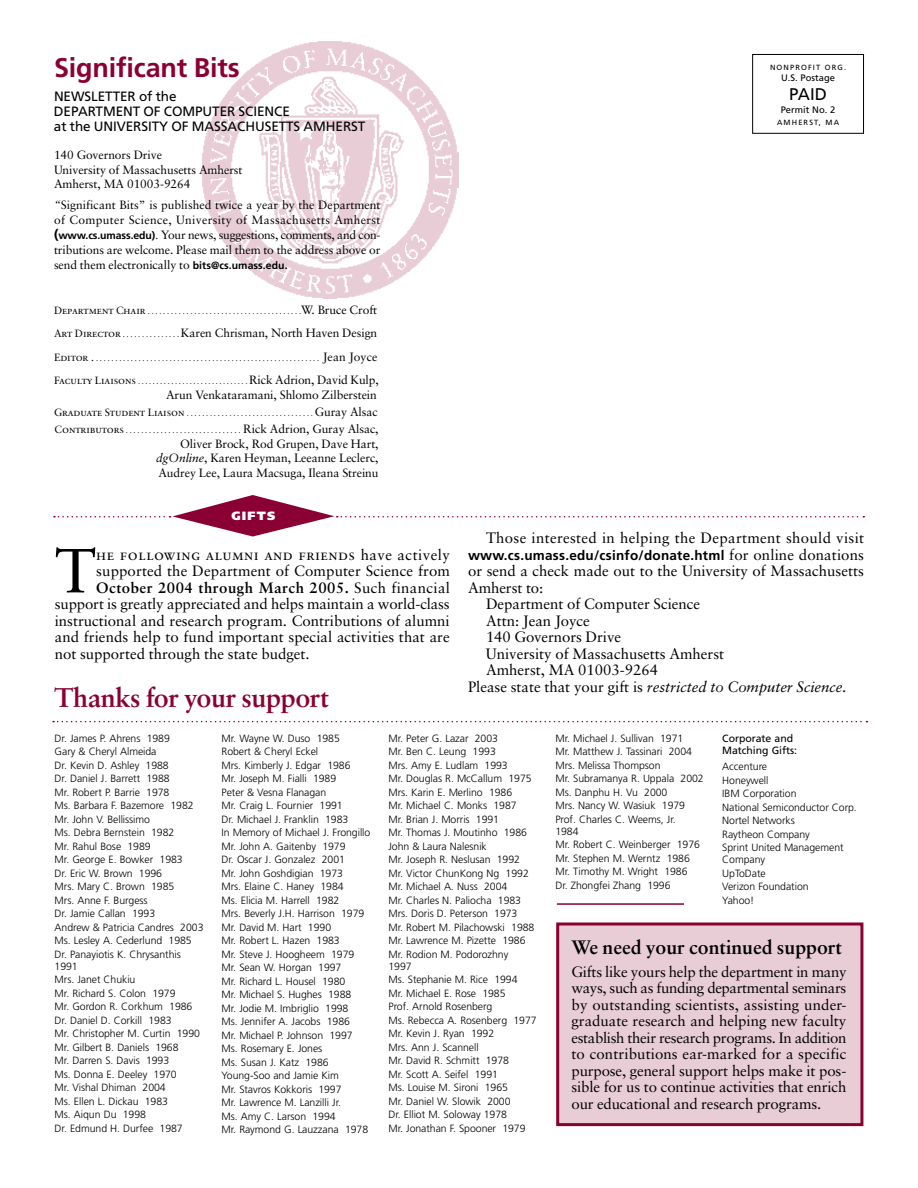
<style>
.page{position:relative;width:918px;height:1188px;background:#fff}
.page>*{position:absolute;margin:0;border:0;box-sizing:border-box;transform-origin:0 0}
.t1{font:62.25px "Sabon";color:#000}
.t2{font:27px "Sabon Bold Os F";letter-spacing:-.015em;color:#8a0032}
.t3{font:700 27px "Frutiger";letter-spacing:-.005em;color:#8a0032}
.t4{font:700 19.5px "Sabon";color:#000}
.t5{font:16.8px "Frutiger";color:#000}
.t6{font:15px/16.5px "Sabon";color:#000;text-align:justify}
.t7{font:italic 15px "Sabon";letter-spacing:-.005em;color:#000}
.t8{font:15px "Sabon";letter-spacing:.02em;color:#000}
.t9{font:700 15px "Sabon";letter-spacing:.035em;color:#000}
.t10{font:15px "Sabon Roman SC";letter-spacing:.03em;color:#000}
.t11{font:13.5px/15px "Frutiger";letter-spacing:-.005em;color:#000}
.t12{font:700 13.5px "Frutiger";letter-spacing:.02em;color:#000}
.t13{font:12px/14.4px "Sabon";letter-spacing:-.005em;color:#000;text-align:justify}
.t14{font:900 12px "Frutiger";letter-spacing:.1em;color:#fff}
.t15{font:300 10.5px/13.5px "Frutiger";letter-spacing:-.005em;color:#000}
.t16{font:10.5px/12px "Frutiger";letter-spacing:-.005em;color:#000}
.t17{font:9.3px "Frutiger";color:#000}
.t18{font:7.5px "Sabon";color:#000}
.t19{font:7.5px "Frutiger";letter-spacing:.15em;color:#000}
.s1{font-family:"Sabon Italic Os F"}
.s2{font-family:"Frutiger";font-weight:700;font-size:13.5px}
.s3{font-family:"Frutiger";font-weight:700;font-size:10.5px}
.s4{font-size:10.5px}
.s5{font-family:"Sabon Roman SC";font-size:10.5px}
.s6{font-size:12px}
.s7{font-size:7.5px}
.s8{font-style:italic}
.s9{font-family:"Sabon"}
.s10{font-weight:400}
.s11{font-family:"Sabon";font-weight:400;font-size:15px}
.s12{font-style:normal}
</style>
<div class="page">
<div style="left:558px;top:924px;width:304px;height:201px;background:#e8ccd6"></div>
<div style="left:556px;top:922px;width:307px;height:204px;border:3px solid #8a0032"></div>
<img style="left:201px;top:41px;width:258px;height:258px">
<div style="left:752px;top:54px;width:112px;height:80px;border:1px solid #000"></div>
<hr style="left:557px;top:903px;width:127px;height:2px;background:#8a0032">
<svg style="left:53px;top:721px;width:814px;height:1px"></svg>
<svg style="left:54px;top:495px;width:810px;height:42px"></svg>
<h2 class="t3" style="left:54px;top:52px;width:187px">Significant Bits</h2>
<p class="t11" style="left:54px;top:89px;width:313px">NEWSLETTER of the<br>DEPARTMENT OF COMPUTER SCIENCE<br>at the UNIVERSITY OF MASSACHUSETTS AMHERST</p>
<p class="t13" style="left:54px;top:148px;width:190px;text-align:left">140 Governors Drive<br>University of Massachusetts Amherst<br>Amherst, MA 01003-9264</p>
<p class="t13" style="left:54px;top:197px;width:328px;line-height:15px"><span class="s1">“</span>Significant Bits” is published twice a year by the Department of Computer Science, University of Massachusetts Amherst <span class="s2">(</span><span class="s3">www.cs.umass.edu)</span><span class="s4">.</span> Your news, suggestions, comments, and con&shy;tributions are welcome. Please mail them to the address above or send them electronically to <span class="s3">bits@cs.umass.edu.</span></p>
<p class="t18" style="left:54px;top:307px;width:325px"><span class="s5">Department Chair</span> . . . . . . . . . . . . . . . . . . . . . . . . . . . . . . . . . . . . . . . .<span class="s6">W. Bruce Croft</span></p>
<p class="t13" style="left:54px;top:326px;width:325px"><span class="s5">Art Director</span> <span class="s7">. . . . . . . . . . . . . . .</span> Karen Chrisman, North Haven Design</p>
<p class="t18" style="left:54px;top:354px;width:325px"><span class="s5">Editor .</span> . . . . . . . . . . . . . . . . . . . . . . . . . . . . . . . . . . . . . . . . . . . . . . . . . . . . . . . . . . <span class="s6">Jean Joyce</span></p>
<p class="t18" style="left:54px;top:377px;width:326px"><span class="s5">Faculty Liaisons</span> . . . . . . . . . . . . . . . . . . . . . . . . . . . . . . <span class="s6">Rick Adrion, David Kulp,</span></p>
<p class="t13" style="left:166px;top:387px;width:212px">Arun Venkataramani, Shlomo Zilberstein</p>
<p class="t18" style="left:54px;top:409px;width:325px"><span class="s5">Graduate Student Liaison</span> . . . . . . . . . . . . . . . . . . . . . . . . . . . . . . . . . <span class="s6">Guray Alsac</span></p>
<p class="t18" style="left:55px;top:426px;width:326px"><span class="s5">Contributors</span> . . . . . . . . . . . . . . . . . . . . . . . . . . . . . . <span class="s6">Rick Adrion, Guray Alsac,</span></p>
<p class="t13" style="left:156px;top:436px;width:224px;text-indent:24px">Oliver Brock, Rod Grupen, Dave Hart, <span class="s8">dgOnline</span>, Karen Heyman, Leeanne Leclerc, Audrey Lee, Laura Macsuga, Ileana Streinu</p>
<p class="t14" style="left:231px;top:509px;width:45px">GIFTS</p>
<h1 class="t1" style="left:55px;top:534px;width:43px">T</h1>
<h3 class="t10" style="left:96px;top:545px;width:355px">he following alumni and friends <span class="s9">have actively</span></h3>
<h3 class="t6" style="left:96px;top:562px;width:355px">supported the Department of Computer Science from</h3>
<h3 class="t9" style="left:96px;top:578px;width:355px">October 2004 through March 2005. <span class="s10">Such financial</span></h3>
<h3 class="t6" style="left:55px;top:595px;width:397px">support is greatly appreciated and helps maintain a world-class</h3>
<h3 class="t6" style="left:55px;top:612px;width:396px">instructional and research program. Contributions of alumni</h3>
<h3 class="t6" style="left:55px;top:628px;width:396px">and friends help to fund important special activities that are</h3>
<h3 class="t6" style="left:55px;top:645px;width:256px">not supported through the state budget.</h3>
<h2 class="t2" style="left:54px;top:681px;width:277px">Thanks for your support</h2>
<p class="t19" style="left:770px;top:63px;width:78px">NONPROFIT ORG.</p>
<p class="t17" style="left:781px;top:72px;width:55px">U.S. Postage</p>
<h3 class="t5" style="left:789px;top:85px;width:39px">PAID</h3>
<p class="t17" style="left:781px;top:105px;width:56px">Permit No. 2</p>
<p class="t19" style="left:777px;top:118px;width:64px">AMHERST, MA</p>
<h3 class="t8" style="left:486px;top:529px;width:380px">Those interested in helping the Department should visit</h3>
<p class="t12" style="left:468px;top:547px;width:398px">www.cs.umass.edu/csinfo/donate.html <span class="s11">for online donations</span></p>
<h3 class="t6" style="left:468px;top:562px;width:397px">or send a check made out to the University of Massachusetts</h3>
<h3 class="t6" style="left:468px;top:579px;width:77px">Amherst to:</h3>
<h3 class="t6" style="left:486px;top:595px;width:216px">Department of Computer Science</h3>
<h3 class="t6" style="left:486px;top:612px;width:105px">Attn: Jean Joyce</h3>
<h3 class="t6" style="left:486px;top:628px;width:137px">140 Governors Drive</h3>
<h3 class="t6" style="left:486px;top:645px;width:240px">University of Massachusetts Amherst</h3>
<h3 class="t6" style="left:486px;top:661px;width:174px">Amherst, MA 01003-9264</h3>
<h3 class="t7" style="left:468px;top:678px;width:380px"><span class="s12">Please state that your gift is</span> restricted to Computer Science.</h3>
<p class="t15" style="left:55px;top:732px;width:150px">Dr. James P. Ahrens 1989<br>Gary &amp; Cheryl Almeida<br>Dr. Kevin D. Ashley 1988<br>Dr. Daniel J. Barrett 1988<br>Mr. Robert P. Barrie 1978<br>Ms. Barbara F. Bazemore 1982<br>Mr. John V. Bellissimo<br>Ms. Debra Bernstein 1982<br>Mr. Rahul Bose 1989<br>Mr. George E. Bowker 1983<br>Dr. Eric W. Brown 1996<br>Mrs. Mary C. Brown 1985<br>Mrs. Anne F. Burgess<br>Dr. Jamie Callan 1993<br>Andrew &amp; Patricia Candres 2003<br>Ms. Lesley A. Cederlund 1985<br>Dr. Panayiotis K. Chrysanthis</p>
<p class="t15" style="left:55px;top:960px;width:147px">1991<br>Mrs. Janet Chukiu<br>Mr. Richard S. Colon 1979<br>Mr. Gordon R. Corkhum 1986<br>Dr. Daniel D. Corkill 1983<br>Mr. Christopher M. Curtin 1990<br>Mr. Gilbert B. Daniels 1968<br>Mr. Darren S. Davis 1993<br>Ms. Donna E. Deeley 1970<br>Mr. Vishal Dhiman 2004<br>Ms. Ellen L. Dickau 1983<br>Ms. Aiqun Du 1998<br>Dr. Edmund H. Durfee 1987</p>
<p class="t15" style="left:222px;top:732px;width:150px">Mr. Wayne W. Duso 1985<br>Robert &amp; Cheryl Eckel<br>Mrs. Kimberly J. Edgar 1986<br>Mr. Joseph M. Fialli 1989<br>Peter &amp; Vesna Flanagan<br>Mr. Craig L. Fournier 1991<br>Dr. Michael J. Franklin 1983<br>In Memory of Michael J. Frongillo<br>Mr. John A. Gaitenby 1979<br>Dr. Oscar J. Gonzalez 2001<br>Mr. John Goshdigian 1973<br>Mrs. Elaine C. Haney 1984<br>Ms. Elicia M. Harrell 1982<br>Mrs. Beverly J.H. Harrison 1979<br>Mr. David M. Hart 1990<br>Mr. Robert L. Hazen 1983<br>Mr. Steve J. Hoogheem 1979<br>Mr. Sean W. Horgan 1997<br>Mr. Richard L. Housel 1980<br>Mr. Michael S. Hughes 1988<br>Mr. Jodie M. Imbriglio 1998<br>Ms. Jennifer A. Jacobs 1986<br>Mr. Michael P. Johnson 1997<br>Ms. Rosemary E. Jones<br>Ms. Susan J. Katz 1986<br>Young-Soo and Jamie Kim<br>Mr. Stavros Kokkoris 1997<br>Mr. Lawrence M. Lanzilli Jr.<br>Ms. Amy C. Larson 1994<br>Mr. Raymond G. Lauzzana 1978</p>
<p class="t15" style="left:388px;top:732px;width:147px">Mr. Peter G. Lazar 2003<br>Mr. Ben C. Leung 1993<br>Mrs. Amy E. Ludlam 1993<br>Mr. Douglas R. McCallum 1975<br>Mrs. Karin E. Merlino 1986<br>Mr. Michael C. Monks 1987<br>Mr. Brian J. Morris 1991<br>Mr. Thomas J. Moutinho 1986<br>John &amp; Laura Nalesnik<br>Mr. Joseph R. Neslusan 1992<br>Mr. Victor ChunKong Ng 1992<br>Mr. Michael A. Nuss 2004<br>Mr. Charles N. Paliocha 1983<br>Mrs. Doris D. Peterson 1973<br>Mr. Robert M. Pilachowski 1988<br>Mr. Lawrence M. Pizette 1986<br>Mr. Rodion M. Podorozhny</p>
<p class="t15" style="left:388px;top:960px;width:150px">1997<br>Ms. Stephanie M. Rice 1994<br>Mr. Michael E. Rose 1985<br>Prof. Arnold Rosenberg<br>Ms. Rebecca A. Rosenberg 1977<br>Mr. Kevin J. Ryan 1992<br>Mrs. Ann J. Scannell<br>Mr. David R. Schmitt 1978<br>Mr. Scott A. Seifel 1991<br>Ms. Louise M. Sironi 1965<br>Mr. Daniel W. Slowik 2000<br>Dr. Elliot M. Soloway 1978<br>Mr. Jonathan F. Spooner 1979</p>
<p class="t15" style="left:555px;top:732px;width:150px">Mr. Michael J. Sullivan 1971<br>Mr. Matthew J. Tassinari 2004<br>Mrs. Melissa Thompson<br>Mr. Subramanya R. Uppala 2002<br>Ms. Danphu H. Vu 2000<br>Mrs. Nancy W. Wasiuk 1979<br>Prof. Charles C. Weems, Jr.</p>
<p class="t15" style="left:555px;top:825px;width:146px">1984<br>Mr. Robert C. Weinberger 1976<br>Mr. Stephen M. Werntz 1986<br>Mr. Timothy M. Wright 1986<br>Dr. Zhongfei Zhang 1996</p>
<p class="t16" style="left:722px;top:732px;width:76px">Corporate and<br>Matching Gifts:</p>
<p class="t15" style="left:722px;top:760px;width:136px">Accenture<br>Honeywell<br>IBM Corporation<br>National Semiconductor Corp.<br>Nortel Networks<br>Raytheon Company<br>Sprint United Management</p>
<p class="t15" style="left:722px;top:853px;width:88px">Company<br>UpToDate<br>Verizon Foundation<br>Yahoo!</p>
<h3 class="t4" style="left:572px;top:935px;width:272px">We need your continued support</h3>
<p class="t6" style="left:572px;top:963px;width:277px">Gifts like yours help the department in many ways, such as funding departmental seminars by outstanding scientists, assisting under&shy;graduate research and helping new faculty establish their research programs. In addition to contributions ear-marked for a specific purpose, general support helps make it pos&shy;sible for us to continue activities that enrich our educational and research programs.</p>
</div>
